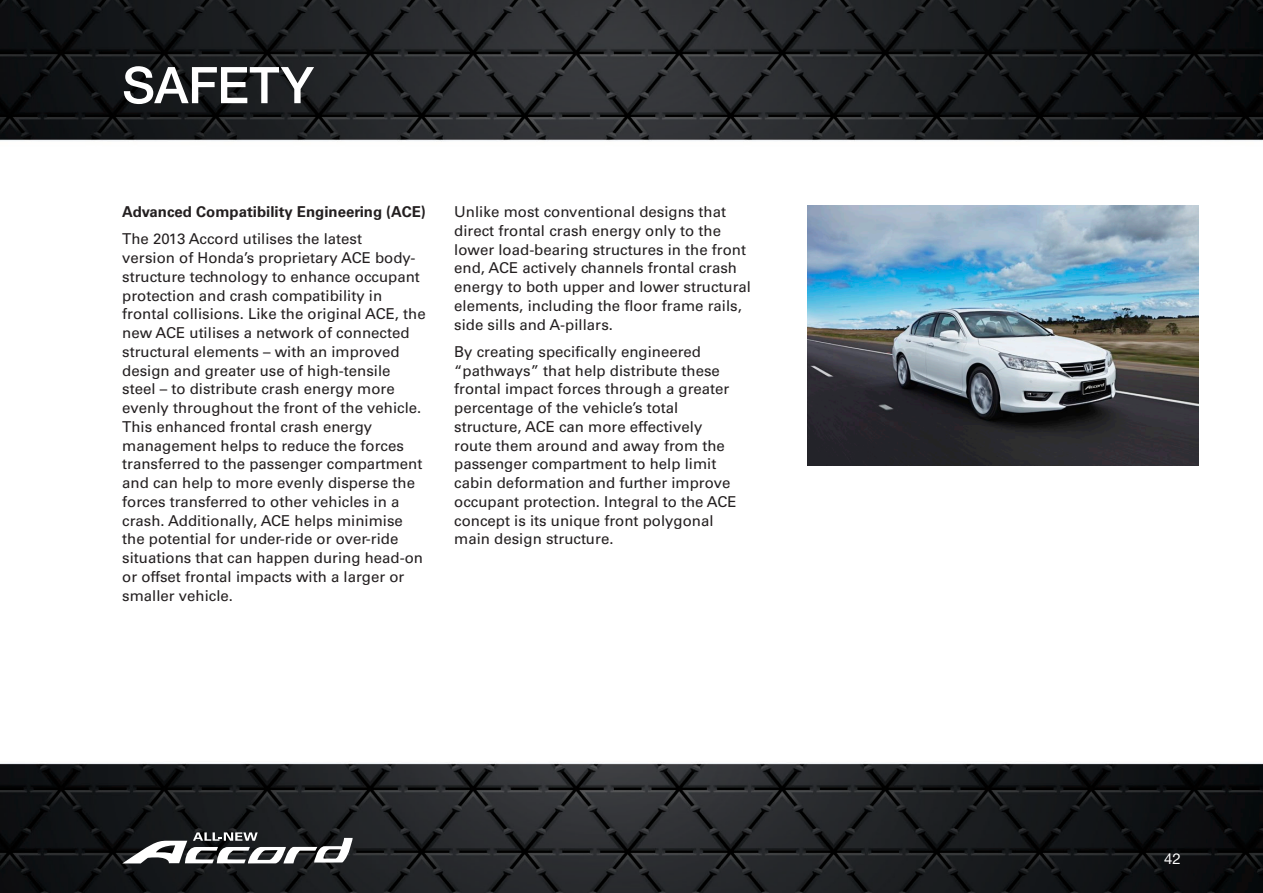
<style>
.page{position:relative;width:1263px;height:893px;background:#fff}
.page>*{position:absolute;margin:0;border:0;box-sizing:border-box;transform-origin:0 0}
.t1{font:500 50.55px "Helvetica Neue";letter-spacing:-.005em;color:#fff}
.t2{font:15px/18.8px "Univers";color:#231f20}
.t3{font:700 15px "Univers";color:#231f20}
.t4{font:15px "Helvetica Neue";color:#fff}
</style>
<div class="page">
<img style="left:0;top:0;width:1263px;height:893px">
<svg style="left:122px;top:832px;width:231px;height:31px"></svg>
<img style="left:808px;top:206px;width:390px;height:260px">
<h1 class="t1" style="left:122px;top:55px;width:193px">SAFETY</h1>
<p class="t3" style="left:122px;top:203px;width:305px">Advanced Compatibility Engineering (ACE)</p>
<p class="t2" style="left:122px;top:230px;width:305px">The 2013 Accord utilises the latest<br>version of Honda’s proprietary ACE body&shy;structure technology to enhance occupant protection and crash compatibility in frontal collisions. Like the original ACE, the new ACE utilises a network of connected structural elements – with an improved design and greater use of high-tensile steel – to distribute crash energy more evenly throughout the front of the vehicle.<br>This enhanced frontal crash energy management helps to reduce the forces transferred to the passenger compartment and can help to more evenly disperse the forces transferred to other vehicles in a crash. Additionally, ACE helps minimise the potential for under-ride or over-ride situations that can happen during head-on or offset frontal impacts with a larger or smaller vehicle.</p>
<p class="t2" style="left:454px;top:202px;width:298px">Unlike most conventional designs that direct frontal crash energy only to the lower load-bearing structures in the front end, ACE actively channels frontal crash energy to both upper and lower structural elements, including the floor frame rails, side sills and A-pillars.</p>
<p class="t2" style="left:454px;top:342px;width:284px">By creating specifically engineered “pathways” that help distribute these frontal impact forces through a greater percentage of the vehicle’s total structure, ACE can more effectively route them around and away from the passenger compartment to help limit cabin deformation and further improve occupant protection. Integral to the ACE concept is its unique front polygonal main design structure.</p>
<p class="t4" style="left:1164px;top:849px;width:18px">42</p>
</div>
